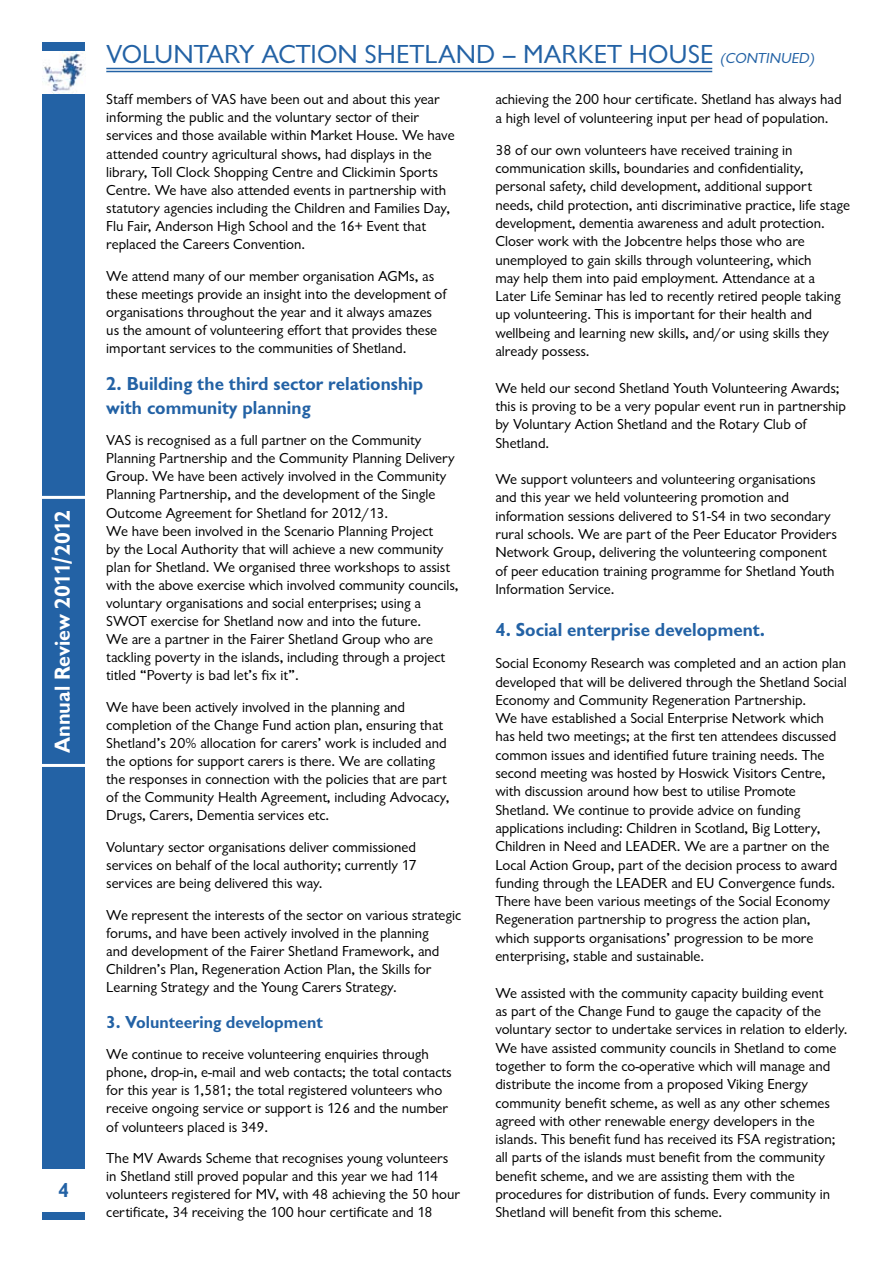
<style>
.page{position:relative;width:893px;height:1263px;background:#fff}
.page>*{position:absolute;margin:0;border:0;box-sizing:border-box;transform-origin:0 0}
.t1{font:27px "Giltus T";color:#2362a5}
.t2{font:700 22.5px "Giltus T";color:#fff}
.t3{font:700 21px "Giltus T";color:#2362a5}
.t4{font:700 19.5px/23.5px "Giltus T";color:#2362a5}
.t5{font:700 18px "Giltus T";color:#2362a5}
.t6{font:15px/18.3px "Giltus T";color:#000}
.s1{font-style:italic;font-size:15px}
</style>
<div class="page">
<div style="left:43px;top:43px;width:42px;height:1177px;background:#2362a5"></div>
<img style="left:43px;top:51px;width:42px;height:43px">
<div style="left:38px;top:1169px;width:51px;height:43px;background:#fff"></div>
<hr style="left:38px;top:496px;width:51px;height:3px;background:#fff">
<hr style="left:38px;top:764px;width:51px;height:3px;background:#fff">
<hr style="left:106px;top:68px;width:606px;height:1px;background:#2362a5">
<hr style="left:106px;top:71px;width:606px;height:1px;background:#2362a5">
<h2 class="t2" style="left:49px;top:753px;width:245px;rotate:-90deg">Annual Review 2011/2012</h2>
<h3 class="t3" style="left:58px;top:1178px;width:13px">4</h3>
<h1 class="t1" style="left:106px;top:38px;width:712px">VOLUNTARY ACTION SHETLAND – MARKET HOUSE <span class="s1">(CONTINUED)</span></h1>
<p class="t6" style="left:106px;top:90px;width:350px">Staff members of VAS have been out and about this year informing the public and the voluntary sector of their services and those available within Market House. We have attended country agricultural shows, had displays in the library, Toll Clock Shopping Centre and Clickimin Sports Centre. We have also attended events in partnership with statutory agencies including the Children and Families Day, Flu Fair, Anderson High School and the 16+ Event that replaced the Careers Convention.</p>
<p class="t6" style="left:106px;top:266px;width:342px">We attend many of our member organisation AGMs, as these meetings provide an insight into the development of organisations throughout the year and it always amazes us the amount of volunteering effort that provides these important services to the communities of Shetland.</p>
<h3 class="t4" style="left:106px;top:372px;width:318px">2. Building the third sector relationship with community planning</h3>
<p class="t6" style="left:106px;top:431px;width:354px">VAS is recognised as a full partner on the Community Planning Partnership and the Community Planning Delivery Group. We have been actively involved in the Community Planning Partnership, and the development of the Single Outcome Agreement for Shetland for 2012/13.<br>We have been involved in the Scenario Planning Project<br>by the Local Authority that will achieve a new community plan for Shetland. We organised three workshops to assist with the above exercise which involved community councils, voluntary organisations and social enterprises; using a SWOT exercise for Shetland now and into the future.<br>We are a partner in the Fairer Shetland Group who are tackling poverty in the islands, including through a project titled “Poverty is bad let’s fix it”.</p>
<p class="t6" style="left:106px;top:698px;width:345px">We have been actively involved in the planning and completion of the Change Fund action plan, ensuring that Shetland’s 20% allocation for carers’ work is included and the options for support carers is there. We are collating the responses in connection with the policies that are part of the Community Health Agreement, including Advocacy, Drugs, Carers, Dementia services etc.</p>
<p class="t6" style="left:106px;top:838px;width:312px;text-align:justify">Voluntary sector organisations deliver commissioned services on behalf of the local authority; currently 17 services are being delivered this way.</p>
<p class="t6" style="left:106px;top:906px;width:357px">We represent the interests of the sector on various strategic forums, and have been actively involved in the planning<br>and development of the Fairer Shetland Framework, and Children’s Plan, Regeneration Action Plan, the Skills for Learning Strategy and the Young Carers Strategy.</p>
<p class="t5" style="left:106px;top:1011px;width:218px">3. Volunteering development</p>
<p class="t6" style="left:106px;top:1045px;width:347px">We continue to receive volunteering enquiries through phone, drop-in, e-mail and web contacts; the total contacts for this year is 1,581; the total registered volunteers who receive ongoing service or support is 126 and the number of volunteers placed is 349.</p>
<p class="t6" style="left:106px;top:1149px;width:355px">The MV Awards Scheme that recognises young volunteers in Shetland still proved popular and this year we had 114 volunteers registered for MV, with 48 achieving the 50 hour certificate, 34 receiving the 100 hour certificate and 18</p>
<p class="t6" style="left:495px;top:90px;width:348px">achieving the 200 hour certificate. Shetland has always had a high level of volunteering input per head of population.</p>
<p class="t6" style="left:495px;top:141px;width:356px">38 of our own volunteers have received training in communication skills, boundaries and confidentiality, personal safety, child development, additional support needs, child protection, anti discriminative practice, life stage development, dementia awareness and adult protection.<br>Closer work with the Jobcentre helps those who are unemployed to gain skills through volunteering, which<br>may help them into paid employment. Attendance at a<br>Later Life Seminar has led to recently retired people taking up volunteering. This is important for their health and wellbeing and learning new skills, and/or using skills they already possess.</p>
<p class="t6" style="left:495px;top:378px;width:352px">We held our second Shetland Youth Volunteering Awards; this is proving to be a very popular event run in partnership by Voluntary Action Shetland and the Rotary Club of Shetland.</p>
<p class="t6" style="left:495px;top:470px;width:343px">We support volunteers and volunteering organisations and this year we held volunteering promotion and information sessions delivered to S1-S4 in two secondary rural schools. We are part of the Peer Educator Providers Network Group, delivering the volunteering component of peer education training programme for Shetland Youth Information Service.</p>
<h3 class="t4" style="left:495px;top:618px;width:271px">4. Social enterprise development.</h3>
<p class="t6" style="left:495px;top:654px;width:353px">Social Economy Research was completed and an action plan developed that will be delivered through the Shetland Social Economy and Community Regeneration Partnership.<br>We have established a Social Enterprise Network which has held two meetings; at the first ten attendees discussed common issues and identified future training needs. The second meeting was hosted by Hoswick Visitors Centre, with discussion around how best to utilise Promote Shetland. We continue to provide advice on funding applications including: Children in Scotland, Big Lottery, Children in Need and LEADER. We are a partner on the Local Action Group, part of the decision process to award funding through the LEADER and EU Convergence funds.<br>There have been various meetings of the Social Economy Regeneration partnership to progress the action plan, which supports organisations’ progression to be more enterprising, stable and sustainable.</p>
<p class="t6" style="left:495px;top:983px;width:354px">We assisted with the community capacity building event<br>as part of the Change Fund to gauge the capacity of the voluntary sector to undertake services in relation to elderly.<br>We have assisted community councils in Shetland to come together to form the co-operative which will manage and distribute the income from a proposed Viking Energy community benefit scheme, as well as any other schemes agreed with other renewable energy developers in the islands. This benefit fund has received its FSA registration; all parts of the islands must benefit from the community benefit scheme, and we are assisting them with the procedures for distribution of funds. Every community in Shetland will benefit from this scheme.</p>
</div>
